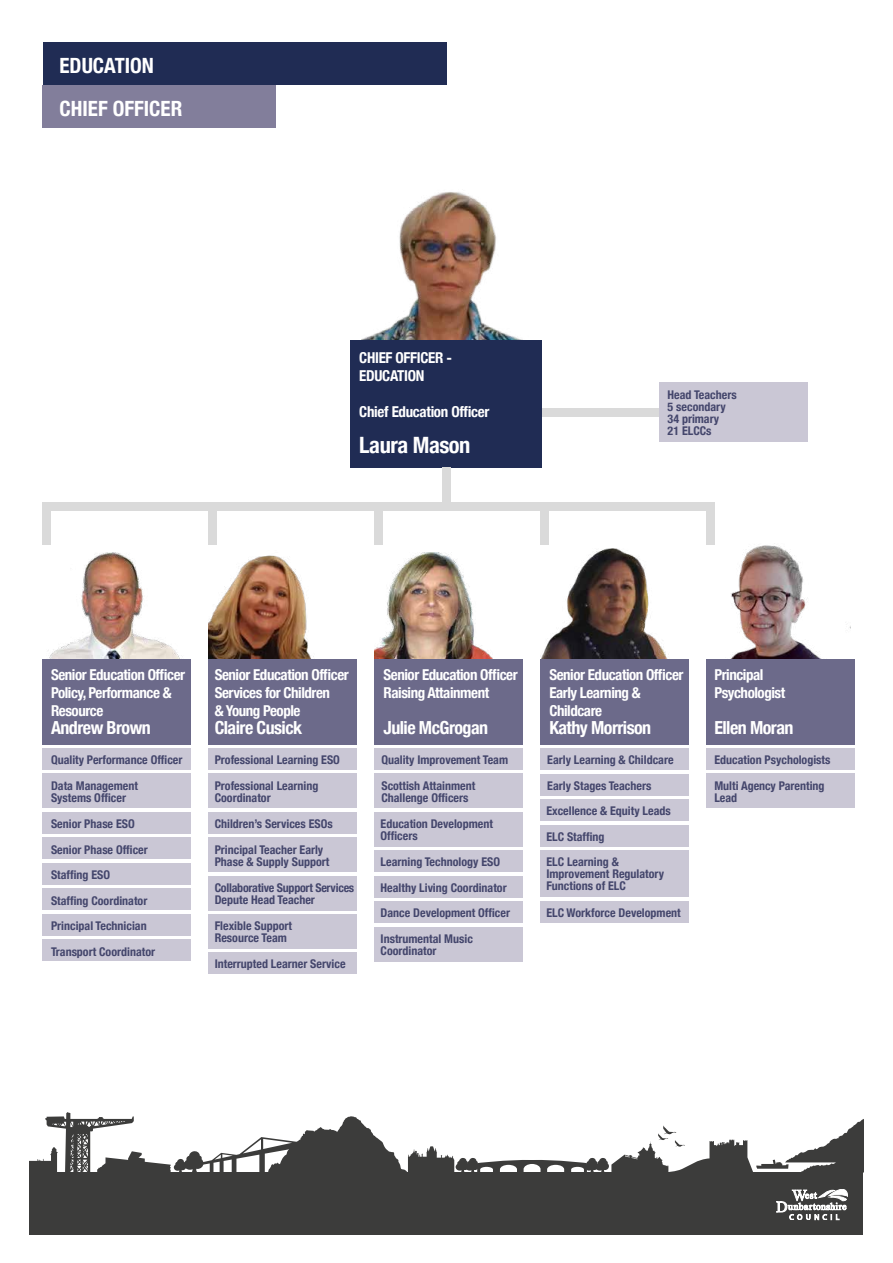
<style>
.page{position:relative;width:893px;height:1263px;background:#fff}
.page>*{position:absolute;margin:0;border:0;box-sizing:border-box;transform-origin:0 0}
.chief_officer_info{font:700 condensed 22.5px "Helvetica Neue";letter-spacing:-.02em;color:#fff}
.chief_officer{font:700 condensed 21px "Helvetica Neue";color:#fff}
.heading_department{font:700 condensed 21px "Helvetica Neue";color:#fff}
.manager_info{font:700 condensed 18px "Helvetica Neue";letter-spacing:-.03em;color:#fff}
.manager_info-2{font:700 condensed 15px/18px "Helvetica Neue";letter-spacing:-.03em;color:#fff}
.chief_officer_info-2{font:700 condensed 15px "Helvetica Neue";letter-spacing:-.02em;color:#fff}
.staff_info{font:700 condensed 12px/12px "Helvetica Neue";color:#44466c}
.staff_info-2{font:700 condensed 12px/12px "Helvetica Neue";letter-spacing:-.02em;color:#44466c}
.head_teacher_info{font:700 condensed 12px "Helvetica Neue";color:#44466c}
</style>
<div class="page">
<img style="left:361px;top:192px;width:162px;height:148px">
<img style="left:48px;top:553px;width:132px;height:106px">
<img style="left:208px;top:555px;width:106px;height:104px">
<img style="left:707px;top:537px;width:144px;height:122px">
<img style="left:374px;top:553px;width:118px;height:106px">
<img style="left:540px;top:548px;width:128px;height:111px">
<div style="left:43px;top:43px;width:403px;height:42px;background:#202c54"></div>
<div style="left:43px;top:85px;width:233px;height:43px;background:#827e9b"></div>
<div style="left:30px;top:1172px;width:833px;height:63px;background:#3c3c3b"></div>
<svg style="left:30px;top:1112px;width:833px;height:60px"></svg>
<div style="left:351px;top:340px;width:191px;height:128px;background:#202c54"></div>
<div style="left:43px;top:502px;width:667px;height:8px;background:#dadada"></div>
<div style="left:542px;top:408px;width:117px;height:9px;background:#dadada"></div>
<div style="left:43px;top:502px;width:8px;height:42px;background:#dadada"></div>
<div style="left:208px;top:502px;width:9px;height:42px;background:#dadada"></div>
<div style="left:706px;top:502px;width:8px;height:42px;background:#dadada"></div>
<div style="left:374px;top:502px;width:9px;height:42px;background:#dadada"></div>
<div style="left:540px;top:502px;width:9px;height:42px;background:#dadada"></div>
<div style="left:43px;top:659px;width:148px;height:85px;background:#6c6a8a"></div>
<div style="left:43px;top:748px;width:148px;height:22px;background:#cac7d5"></div>
<div style="left:43px;top:812px;width:148px;height:21px;background:#cac7d5"></div>
<div style="left:43px;top:838px;width:148px;height:21px;background:#cac7d5"></div>
<div style="left:43px;top:863px;width:148px;height:21px;background:#cac7d5"></div>
<div style="left:43px;top:889px;width:148px;height:21px;background:#cac7d5"></div>
<div style="left:43px;top:914px;width:148px;height:21px;background:#cac7d5"></div>
<div style="left:43px;top:940px;width:148px;height:21px;background:#cac7d5"></div>
<div style="left:43px;top:774px;width:148px;height:34px;background:#cac7d5"></div>
<div style="left:208px;top:748px;width:149px;height:22px;background:#cac7d5"></div>
<div style="left:706px;top:748px;width:149px;height:22px;background:#cac7d5"></div>
<div style="left:706px;top:774px;width:149px;height:34px;background:#cac7d5"></div>
<div style="left:374px;top:748px;width:149px;height:22px;background:#cac7d5"></div>
<div style="left:540px;top:748px;width:149px;height:22px;background:#cac7d5"></div>
<div style="left:374px;top:901px;width:149px;height:22px;background:#cac7d5"></div>
<div style="left:374px;top:812px;width:149px;height:34px;background:#cac7d5"></div>
<div style="left:540px;top:799px;width:149px;height:22px;background:#cac7d5"></div>
<div style="left:374px;top:876px;width:149px;height:21px;background:#cac7d5"></div>
<div style="left:540px;top:850px;width:149px;height:47px;background:#cac7d5"></div>
<div style="left:374px;top:774px;width:149px;height:34px;background:#cac7d5"></div>
<div style="left:540px;top:774px;width:149px;height:21px;background:#cac7d5"></div>
<div style="left:374px;top:850px;width:149px;height:22px;background:#cac7d5"></div>
<div style="left:540px;top:825px;width:149px;height:21px;background:#cac7d5"></div>
<div style="left:540px;top:901px;width:149px;height:22px;background:#cac7d5"></div>
<div style="left:374px;top:927px;width:149px;height:34px;background:#cac7d5"></div>
<div style="left:208px;top:812px;width:149px;height:21px;background:#cac7d5"></div>
<div style="left:208px;top:952px;width:149px;height:22px;background:#cac7d5"></div>
<div style="left:208px;top:774px;width:149px;height:34px;background:#cac7d5"></div>
<div style="left:208px;top:838px;width:149px;height:34px;background:#cac7d5"></div>
<div style="left:208px;top:876px;width:149px;height:34px;background:#cac7d5"></div>
<div style="left:208px;top:914px;width:149px;height:34px;background:#cac7d5"></div>
<div style="left:208px;top:659px;width:149px;height:85px;background:#6c6a8a"></div>
<div style="left:706px;top:659px;width:149px;height:85px;background:#6c6a8a"></div>
<div style="left:374px;top:659px;width:149px;height:85px;background:#6c6a8a"></div>
<div style="left:540px;top:659px;width:149px;height:85px;background:#6c6a8a"></div>
<div style="left:659px;top:383px;width:149px;height:59px;background:#cac7d5"></div>
<svg style="left:776px;top:1189px;width:72px;height:31px"></svg>
<div style="left:442px;top:468px;width:9px;height:34px;background:#dadada"></div>
<h1 class="heading_department" style="left:60px;top:48px;width:96px">EDUCATION</h1>
<h2 class="chief_officer" style="left:60px;top:91px;width:124px">CHIEF OFFICER</h2>
<p class="chief_officer_info-2" style="left:359px;top:345px;width:94px">CHIEF OFFICER -</p>
<p class="chief_officer_info-2" style="left:359px;top:363px;width:67px">EDUCATION</p>
<p class="chief_officer_info-2" style="left:359px;top:399px;width:132px">Chief Education Officer</p>
<p class="chief_officer_info" style="left:359px;top:426px;width:113px">Laura Mason</p>
<p class="head_teacher_info" style="left:668px;top:384px;width:71px">Head Teachers</p>
<p class="head_teacher_info" style="left:668px;top:396px;width:60px">5 secondary</p>
<p class="head_teacher_info" style="left:668px;top:408px;width:53px">34 primary</p>
<p class="head_teacher_info" style="left:668px;top:420px;width:45px">21 ELCCs</p>
<p class="manager_info-2" style="left:51px;top:664px;width:136px">Senior Education Officer<br>Policy, Performance &amp;<br>Resource</p>
<p class="manager_info" style="left:51px;top:713px;width:101px">Andrew Brown</p>
<p class="staff_info" style="left:51px;top:753px;width:133px">Quality Performance Officer</p>
<p class="staff_info" style="left:51px;top:779px;width:89px">Data Management</p>
<p class="staff_info" style="left:51px;top:791px;width:77px">Systems Officer</p>
<p class="staff_info" style="left:51px;top:817px;width:85px">Senior Phase ESO</p>
<p class="staff_info" style="left:51px;top:842px;width:98px">Senior Phase Officer</p>
<p class="staff_info" style="left:51px;top:868px;width:61px">Staffing ESO</p>
<p class="staff_info" style="left:51px;top:893px;width:98px">Staffing Coordinator</p>
<p class="staff_info" style="left:51px;top:919px;width:97px">Principal Technician</p>
<p class="staff_info" style="left:51px;top:944px;width:106px">Transport Coordinator</p>
<p class="manager_info-2" style="left:215px;top:664px;width:136px">Senior Education Officer<br>Services for Children</p>
<p class="manager_info-2" style="left:215px;top:700px;width:87px">&amp; Young People</p>
<p class="manager_info" style="left:215px;top:713px;width:89px">Claire Cusick</p>
<p class="manager_info-2" style="left:384px;top:664px;width:136px">Senior Education Officer<br>Raising Attainment</p>
<p class="manager_info" style="left:384px;top:713px;width:106px">Julie McGrogan</p>
<p class="manager_info-2" style="left:549px;top:664px;width:136px">Senior Education Officer<br>Early Learning &amp;</p>
<p class="manager_info-2" style="left:549px;top:700px;width:54px">Childcare</p>
<p class="manager_info" style="left:549px;top:713px;width:103px">Kathy Morrison</p>
<p class="manager_info-2" style="left:714px;top:664px;width:51px">Principal</p>
<p class="manager_info-2" style="left:714px;top:682px;width:72px">Psychologist</p>
<p class="manager_info" style="left:714px;top:713px;width:81px">Ellen Moran</p>
<p class="staff_info" style="left:215px;top:753px;width:127px">Professional Learning ESO</p>
<p class="staff_info" style="left:714px;top:753px;width:118px">Education Psychologists</p>
<p class="staff_info" style="left:714px;top:779px;width:112px">Multi Agency Parenting</p>
<p class="staff_info" style="left:714px;top:791px;width:24px">Lead</p>
<p class="staff_info" style="left:381px;top:753px;width:128px">Quality Improvement Team</p>
<p class="staff_info" style="left:547px;top:753px;width:128px">Early Learning &amp; Childcare</p>
<p class="staff_info" style="left:215px;top:779px;width:105px">Professional Learning</p>
<p class="staff_info" style="left:215px;top:791px;width:57px">Coordinator</p>
<p class="staff_info" style="left:381px;top:779px;width:95px">Scottish Attainment</p>
<p class="staff_info" style="left:381px;top:791px;width:89px">Challenge Officers</p>
<p class="staff_info" style="left:547px;top:779px;width:106px">Early Stages Teachers</p>
<p class="staff_info" style="left:215px;top:817px;width:119px">Children’s Services ESOs</p>
<p class="staff_info" style="left:215px;top:842px;width:110px">Principal Teacher Early</p>
<p class="staff_info" style="left:215px;top:854px;width:116px">Phase &amp; Supply Support</p>
<p class="staff_info-2" style="left:215px;top:881px;width:141px">Collaborative Support Services<br>Depute Head Teacher</p>
<p class="staff_info" style="left:215px;top:919px;width:79px">Flexible Support</p>
<p class="staff_info" style="left:215px;top:931px;width:74px">Resource Team</p>
<p class="staff_info" style="left:215px;top:957px;width:132px">Interrupted Learner Service</p>
<p class="staff_info" style="left:381px;top:817px;width:114px">Education Development</p>
<p class="staff_info" style="left:381px;top:829px;width:39px">Officers</p>
<p class="staff_info" style="left:381px;top:855px;width:121px">Learning Technology ESO</p>
<p class="staff_info" style="left:381px;top:881px;width:128px">Healthy Living Coordinator</p>
<p class="staff_info" style="left:381px;top:906px;width:131px">Dance Development Officer</p>
<p class="staff_info" style="left:381px;top:932px;width:94px">Instrumental Music</p>
<p class="staff_info" style="left:381px;top:944px;width:57px">Coordinator</p>
<p class="staff_info" style="left:546px;top:804px;width:126px">Excellence &amp; Equity Leads</p>
<p class="staff_info" style="left:546px;top:830px;width:60px">ELC Staffing</p>
<p class="staff_info" style="left:546px;top:855px;width:74px">ELC Learning &amp;</p>
<p class="staff_info" style="left:546px;top:867px;width:119px">Improvement Regulatory<br>Functions of ELC</p>
<p class="staff_info" style="left:546px;top:906px;width:136px">ELC Workforce Development</p>
</div>
